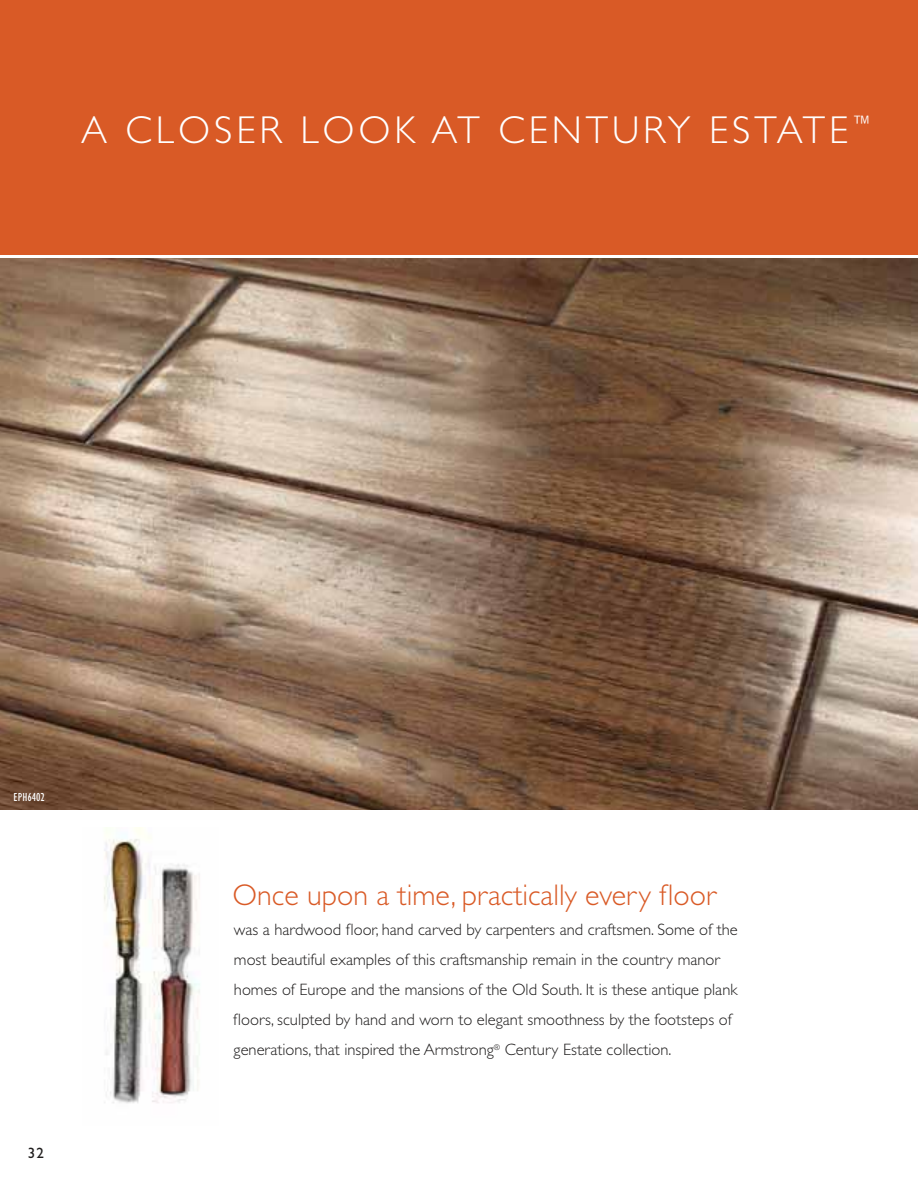
<style>
.page{position:relative;width:918px;height:1188px;background:#fff}
.page>*{position:absolute;margin:0;border:0;box-sizing:border-box;transform-origin:0 0}
.t1{font:300 39px "Gill Sans";letter-spacing:.1em;color:#fff}
.t2{font:300 30px "Gill Sans";color:#d95a26}
.t3{font:300 16.5px/30px "Gill Sans";color:#201e1e}
.t4{font:15px "Gill Sans";color:#201e1e}
.t5{font:condensed 12px "Gill Sans";color:#fff}
</style>
<div class="page">
<img style="left:0;top:258px;width:918px;height:552px">
<div style="left:0;top:0;width:918px;height:256px;background:#d95a26"></div>
<img style="left:104px;top:828px;width:96px;height:276px">
<hr style="left:0;top:255px;width:918px;height:3px;background:#fff">
<h1 class="t1" style="left:81px;top:117px;width:792px">A CLOSER LOOK AT CENTURY ESTATE<sup>™</sup></h1>
<p class="t5" style="left:14px;top:793px;width:33px">EPH6402</p>
<p class="t4" style="left:28px;top:1148px;width:17px">32</p>
<h2 class="t2" style="left:233px;top:884px;width:485px">Once upon a time, practically every floor</h2>
<p class="t3" style="left:233px;top:916px;width:506px">was a hardwood floor, hand carved by carpenters and craftsmen. Some of the most beautiful examples of this craftsmanship remain in the country manor homes of Europe and the mansions of the Old South. It is these antique plank floors, sculpted by hand and worn to elegant smoothness by the footsteps of generations, that inspired the Armstrong<sup>®</sup> Century Estate collection.</p>
</div>
